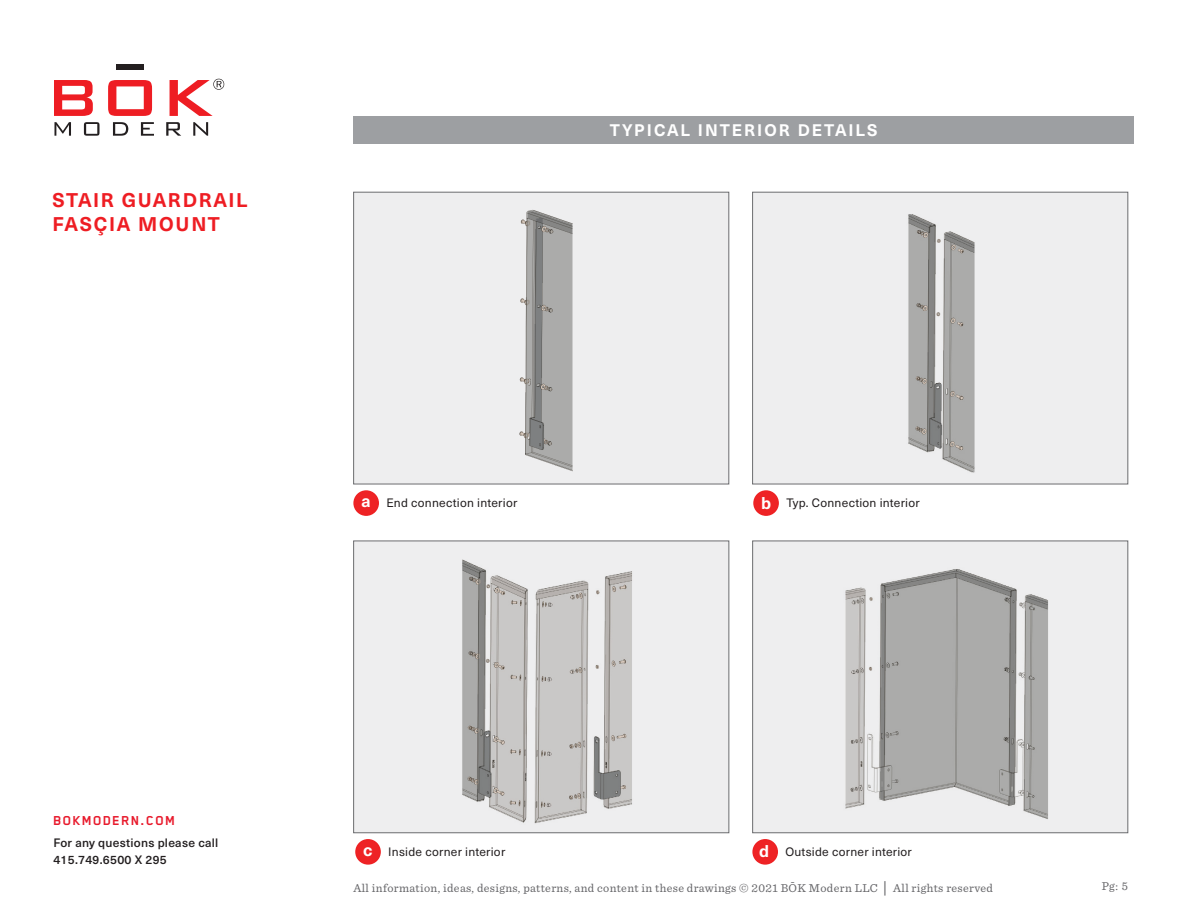
<style>
.page{position:relative;width:1188px;height:918px;background:#fff}
.page>*{position:absolute;margin:0;border:0;box-sizing:border-box;transform-origin:0 0}
.t1{font:700 19.5px/24px "Neue Haas Unica Pro";letter-spacing:.08em;color:#ee1d23}
.t2{font:700 16.8px "Neue Haas Unica Pro";color:#fff}
.t3{font:700 16.5px "Neue Haas Unica Pro";letter-spacing:.125em;color:#fff}
.t4{font:700 15px "Blender Pro";letter-spacing:.075em;color:#e81c2e}
.t5{font:12px "Sentinel";letter-spacing:.03em;color:#636366}
.t6{font:12px "Neue Haas Unica Pro";letter-spacing:.02em;color:#231f20}
.t7{font:500 12px/16.5px "Neue Haas Unica Pro";letter-spacing:.02em;color:#231f20}
.s1{font-family:"Franklin Gothic"}
</style>
<div class="page">
<svg style="left:54px;top:80px;width:39px;height:36px"></svg>
<svg style="left:108px;top:80px;width:44px;height:36px"></svg>
<div style="left:116px;top:64px;width:28px;height:6px;background:#231f20"></div>
<svg style="left:54px;top:122px;width:17px;height:14px"></svg>
<svg style="left:84px;top:122px;width:16px;height:14px"></svg>
<svg style="left:113px;top:122px;width:15px;height:14px"></svg>
<svg style="left:141px;top:122px;width:13px;height:14px"></svg>
<svg style="left:166px;top:122px;width:15px;height:14px"></svg>
<svg style="left:193px;top:122px;width:15px;height:14px"></svg>
<svg style="left:170px;top:79px;width:54px;height:37px"></svg>
<div style="left:354px;top:192px;width:375px;height:292px;background:#eeeeef"></div>
<img style="left:519px;top:209px;width:54px;height:263px">
<div style="left:353px;top:192px;width:376px;height:292px;border:1px solid #6c6d70"></div>
<div style="left:753px;top:541px;width:375px;height:292px;background:#eeeeef"></div>
<img style="left:845px;top:569px;width:203px;height:250px">
<div style="left:752px;top:541px;width:376px;height:292px;border:1px solid #6c6d70"></div>
<div style="left:753px;top:192px;width:375px;height:292px;background:#eeeeef"></div>
<img style="left:908px;top:214px;width:67px;height:259px">
<div style="left:752px;top:192px;width:376px;height:292px;border:1px solid #6c6d70"></div>
<div style="left:354px;top:541px;width:375px;height:292px;background:#eeeeef"></div>
<img style="left:462px;top:559px;width:170px;height:265px">
<div style="left:353px;top:541px;width:376px;height:292px;border:1px solid #6c6d70"></div>
<div style="left:354px;top:491px;width:24px;height:24px;background:#ee2325;border-radius:50%"></div>
<div style="left:353px;top:490px;width:26px;height:26px;border:2px solid #ee2123;border-radius:50%"></div>
<div style="left:753px;top:840px;width:24px;height:24px;background:#ee2325;border-radius:50%"></div>
<div style="left:752px;top:839px;width:26px;height:26px;border:2px solid #ee2123;border-radius:50%"></div>
<div style="left:754px;top:491px;width:24px;height:24px;background:#ee2325;border-radius:50%"></div>
<div style="left:753px;top:490px;width:26px;height:26px;border:2px solid #ee2123;border-radius:50%"></div>
<div style="left:356px;top:840px;width:24px;height:24px;background:#ee2325;border-radius:50%"></div>
<div style="left:355px;top:839px;width:26px;height:26px;border:2px solid #ee2123;border-radius:50%"></div>
<div style="left:353px;top:117px;width:781px;height:27px;background:#9d9fa2"></div>
<p class="t1" style="left:52px;top:188px;width:197px">STAIR GUARDRAIL<br>FASÇIA MOUNT</p>
<p class="t3" style="left:610px;top:120px;width:269px">TYPICAL INTERIOR DETAILS</p>
<p class="t2" style="left:362px;top:491px;width:11px">a</p>
<p class="t6" style="left:386px;top:495px;width:132px">End connection interior</p>
<p class="t2" style="left:761px;top:493px;width:12px">b</p>
<p class="t6" style="left:786px;top:495px;width:135px">Typ. Connection interior</p>
<p class="t4" style="left:53px;top:812px;width:123px">BOKMODERN.COM</p>
<p class="t7" style="left:53px;top:835px;width:167px">For any questions please call<br>415.749.6500 X 295</p>
<p class="t2" style="left:363px;top:840px;width:11px">c</p>
<p class="t6" style="left:388px;top:844px;width:119px">Inside corner interior</p>
<p class="t2" style="left:759px;top:840px;width:12px">d</p>
<p class="t6" style="left:785px;top:844px;width:128px">Outside corner interior</p>
<p class="t5" style="left:353px;top:879px;width:641px">All information, ideas, designs, patterns, and content in these drawings © 2021 BŌK Modern LLC <span class="s1">│</span> All rights reserved</p>
<p class="t5" style="left:1102px;top:877px;width:28px">Pg: 5</p>
</div>
